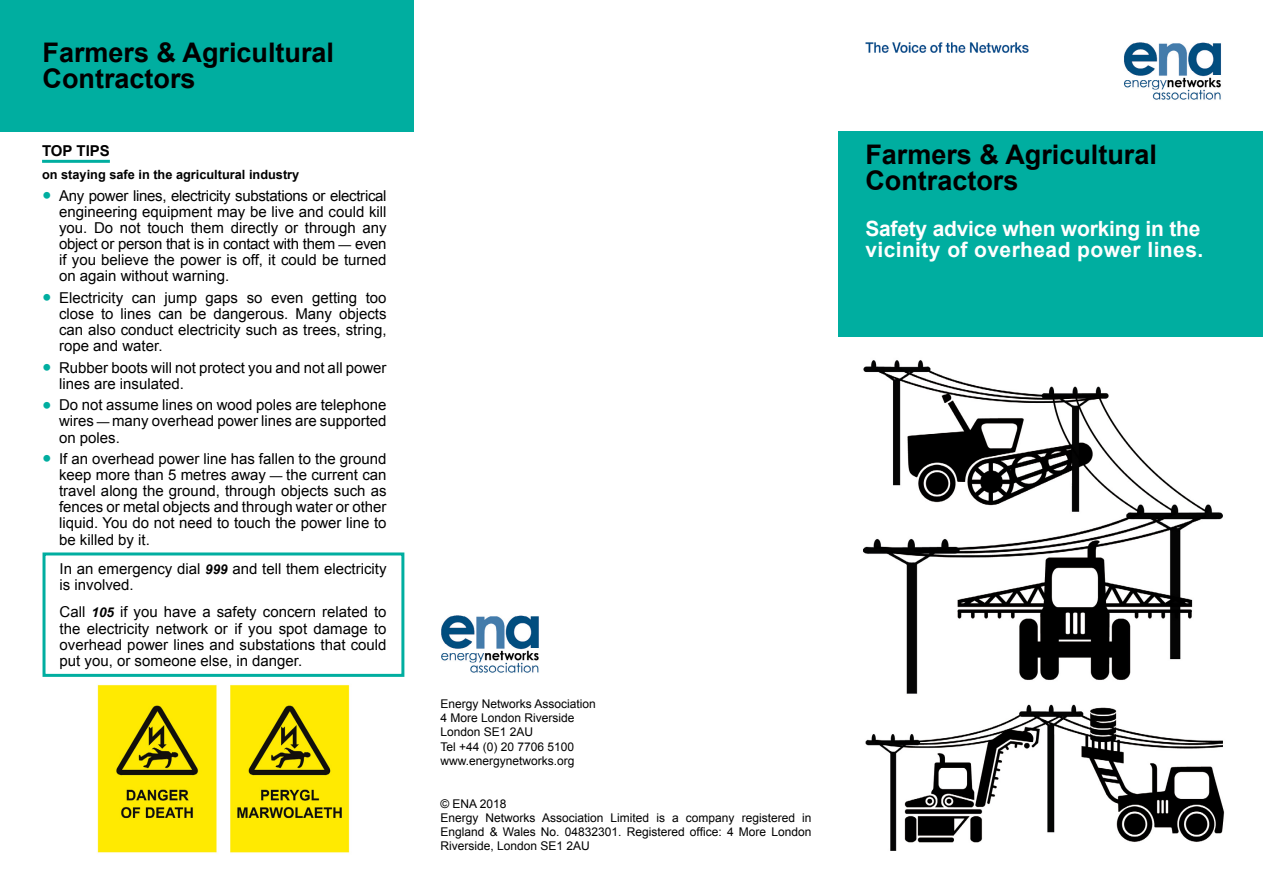
<style>
.page{position:relative;width:1263px;height:893px;background:#fff}
.page>*{position:absolute;margin:0;border:0;box-sizing:border-box;transform-origin:0 0}
.t1{font:700 27px/25.5px "Arial";color:#000}
.t2{font:700 21px/21px "Arial";letter-spacing:.02em;color:#fff}
.t3{font:15px/16.2px "Arial";color:#000;text-align:justify}
.t4{font:700 15px "Arial";color:#000}
.t5{font:700 12.75px "Arial";color:#000}
.t6{font:12px/14.2px "Arial";color:#000}
.s1{font-size:27px;color:#00aea0}
.s2{font-size:12.75px}
.s3{font-weight:700;font-style:italic;font-size:13.5px}
</style>
<div class="page">
<img style="left:865px;top:43px;width:163px;height:10px">
<img style="left:1124px;top:42px;width:97px;height:58px">
<img style="left:441px;top:615px;width:98px;height:58px">
<img style="left:97px;top:684px;width:253px;height:169px">
<div style="left:838px;top:132px;width:425px;height:205px;background:#00aea0"></div>
<div style="left:0;top:0;width:413px;height:132px;background:#00aea0"></div>
<svg style="left:42px;top:552px;width:363px;height:125px"></svg>
<img style="left:863px;top:360px;width:362px;height:491px">
<hr style="left:42px;top:160px;width:68px;height:3px;background:#00aea0">
<h1 class="t1" style="left:43px;top:41px;width:293px">Farmers &amp; Agricultural<br>Contractors</h1>
<p class="t4" style="left:42px;top:141px;width:69px">TOP TIPS</p>
<p class="t5" style="left:42px;top:166px;width:259px">on staying safe in the agricultural industry</p>
<p class="t3" style="left:59px;top:188px;width:329px;text-indent:-17px"><span class="s1">•</span> Any power lines, electricity substations or electrical engineering equipment may be live and could kill you. Do not touch them directly or through any object or person that is in contact with them <span class="s2">—</span> even if you believe the power is off, it could be turned on again without warning.</p>
<p class="t3" style="left:59px;top:290px;width:329px;text-indent:-17px"><span class="s1">•</span> Electricity can jump gaps so even getting too close to lines can be dangerous. Many objects can also conduct electricity such as trees, string, rope and water.</p>
<p class="t3" style="left:59px;top:359px;width:329px;text-indent:-17px"><span class="s1">•</span> Rubber boots will not protect you and not all power lines are insulated.</p>
<p class="t3" style="left:59px;top:397px;width:329px;text-indent:-17px"><span class="s1">•</span> Do not assume lines on wood poles are telephone wires <span class="s2">—</span> many overhead power lines are supported on poles.</p>
<p class="t3" style="left:59px;top:451px;width:329px;text-indent:-17px"><span class="s1">•</span> If an overhead power line has fallen to the ground keep more than 5 metres away <span class="s2">—</span> the current can travel along the ground, through objects such as fences or metal objects and through water or other liquid. You do not need to touch the power line to be killed by it.</p>
<p class="t3" style="left:60px;top:561px;width:328px">In an emergency dial <span class="s3">999</span> and tell them electricity is involved.</p>
<p class="t3" style="left:60px;top:604px;width:329px">Call <span class="s3">105</span> if you have a safety concern related to the electricity network or if you spot damage to overhead power lines and substations that could put you, or someone else, in danger.</p>
<p class="t6" style="left:440px;top:697px;width:157px">Energy Networks Association<br>4 More London Riverside<br>London SE1 2AU<br>Tel +44 (0) 20 7706 5100 www.energynetworks.org</p>
<p class="t6" style="left:440px;top:796px;width:373px">© ENA 2018<br>Energy Networks Association Limited is a company registered in England &amp; Wales No. 04832301. Registered office: 4 More London Riverside, London SE1 2AU</p>
<h1 class="t1" style="left:865px;top:143px;width:293px">Farmers &amp; Agricultural<br>Contractors</h1>
<h2 class="t2" style="left:865px;top:219px;width:339px">Safety advice when working in the vicinity of overhead power lines.</h2>
</div>
